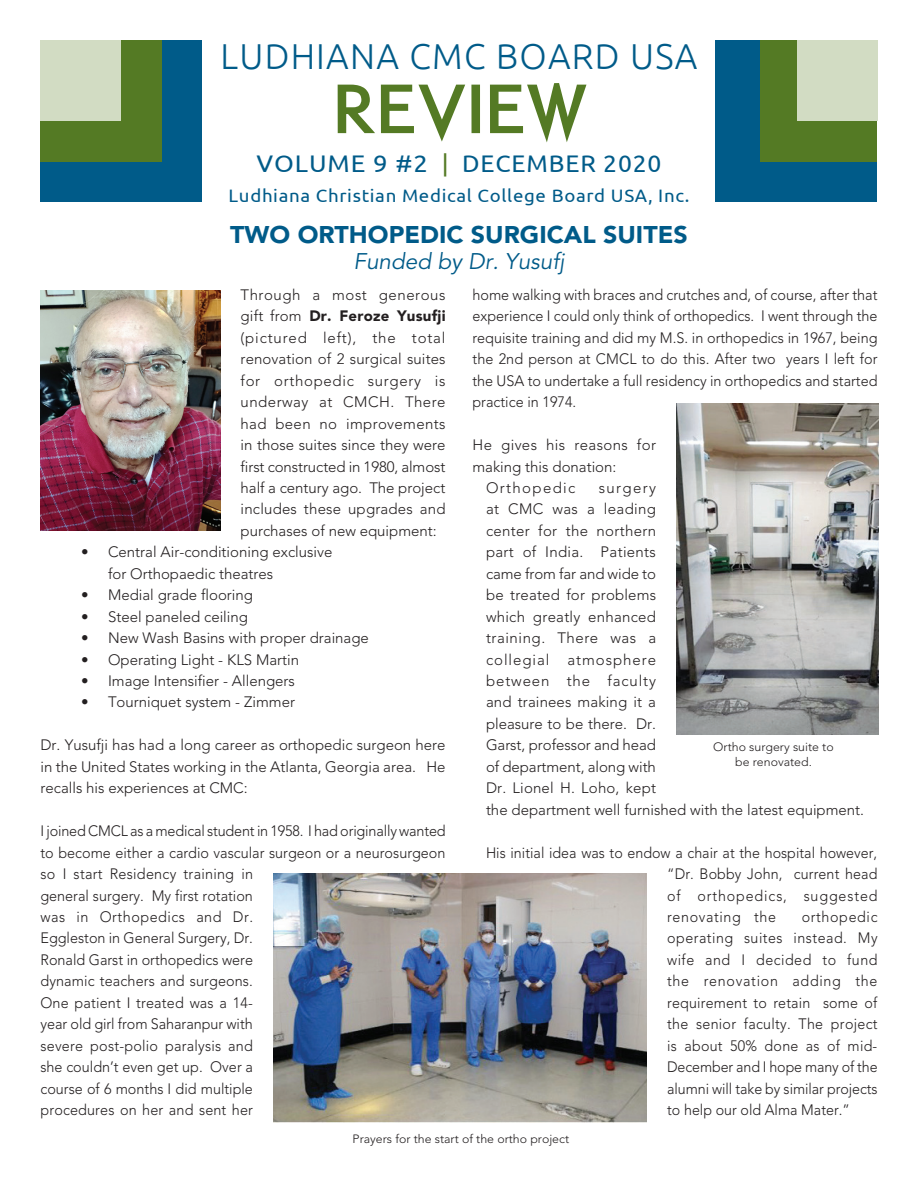
<style>
.page{position:relative;width:918px;height:1188px;background:#fff}
.page>*{position:absolute;margin:0;border:0;box-sizing:border-box;transform-origin:0 0}
.t1{font:900 79.5px "ETH";letter-spacing:.035em;color:#547a24}
.t2{font:300 36px "Ubuntu";letter-spacing:.035em;color:#005b89}
.t3{font:900 24px "Avenir LT Std";color:#005b89;scale:1.04 1}
.t4{font:24px "Ubuntu";letter-spacing:.035em;color:#005b89;scale:1.06 1}
.t5{font:italic 22.5px "Avenir LT Std";color:#005b89}
.t6{font:18px "Ubuntu";letter-spacing:.035em;color:#005b89}
.t7{font:300 15px/21.5px "Avenir LT Std";color:#231f20;text-align:justify}
.t8{font:300 15px/21.5px "Avenir LT Std";color:#231f20;scale:.96 1}
.t9{font:300 15px/21.5px "Avenir LT Std";color:#231f20;text-align:justify;scale:.95 1}
.t10{font:300 15px "Avenir LT Std";letter-spacing:.025em;color:#231f20}
.t11{font:300 15px "Avenir LT Std";letter-spacing:.09em;color:#231f20}
.t12{font:300 12px/15px "Avenir LT Std";color:#231f20;text-align:center}
.s1{color:#547a24}
.s2{font-weight:900}
</style>
<div class="page">
<div style="left:40px;top:40px;width:162px;height:162px;background:#005b89"></div>
<div style="left:40px;top:40px;width:122px;height:122px;background:#547a24"></div>
<div style="left:40px;top:40px;width:82px;height:82px;background:#d2dcc3"></div>
<div style="left:716px;top:40px;width:162px;height:162px;background:#005b89"></div>
<div style="left:760px;top:40px;width:118px;height:122px;background:#547a24"></div>
<div style="left:797px;top:40px;width:81px;height:82px;background:#d2dcc3"></div>
<img style="left:273px;top:874px;width:374px;height:249px">
<img style="left:40px;top:290px;width:180px;height:241px">
<img style="left:676px;top:404px;width:203px;height:330px">
<h2 class="t2" style="left:221px;top:34px;width:478px">LUDHIANA CMC BOARD USA</h2>
<h1 class="t1" style="left:333px;top:71px;width:254px">REVIEW</h1>
<h3 class="t4" style="left:256px;top:149px;width:384px">VOLUME 9 #2 <span class="s1">|</span> DECEMBER 2020</h3>
<p class="t6" style="left:229px;top:185px;width:462px">Ludhiana Christian Medical College Board USA, Inc.</p>
<h3 class="t3" style="left:230px;top:220px;width:441px">TWO ORTHOPEDIC SURGICAL SUITES</h3>
<h3 class="t5" style="left:354px;top:248px;width:212px">Funded by Dr. Yusufj</h3>
<p class="t7" style="left:241px;top:284px;width:207px">Through a most generous gift from <span class="s2">Dr. Feroze Yusufji </span>(pictured left), the total renovation of 2 surgical suites for orthopedic surgery is underway at CMCH. There had been no improvements in those suites since they were first constructed in 1980, almost half a century ago. The project includes these upgrades and purchases of new equipment:</p>
<p class="t7" style="left:108px;top:542px;width:226px;text-indent:-27px">• Central Air-conditioning exclusive for Orthopaedic theatres</p>
<p class="t7" style="left:81px;top:584px;width:174px">• Medial grade flooring</p>
<p class="t7" style="left:81px;top:606px;width:169px">• Steel paneled ceiling</p>
<p class="t7" style="left:81px;top:627px;width:289px">• New Wash Basins with proper drainage</p>
<p class="t7" style="left:81px;top:649px;width:220px">• Operating Light - KLS Martin</p>
<p class="t7" style="left:81px;top:670px;width:215px">• Image Intensifier - Allengers</p>
<p class="t7" style="left:81px;top:692px;width:216px">• Tourniquet system - Zimmer</p>
<p class="t7" style="left:41px;top:735px;width:407px">Dr. Yusufji has had a long career as orthopedic surgeon here in the United States working in the Atlanta, Georgia area. He recalls his experiences at CMC:</p>
<p class="t8" style="left:40px;top:820px;width:424px">I joined CMCL as a medical student in 1958. I had originally wanted to become either a cardio vascular surgeon or a neurosurgeon so I start Residency training in<br>general surgery. My first rotation<br>was in Orthopedics and Dr.<br>Eggleston in General Surgery, Dr.<br>Ronald Garst in orthopedics were<br>dynamic teachers and surgeons.<br>One patient I treated was a 14-<br>year old girl from Saharanpur with<br>severe post-polio paralysis and<br>she couldn’t even get up. Over a<br>course of 6 months I did multiple<br>procedures on her and sent her</p>
<p class="t8" style="left:472px;top:284px;width:423px;text-align:justify">home walking with braces and crutches and, of course, after that experience I could only think of orthopedics. I went through the requisite training and did my M.S. in orthopedics in 1967, being the 2nd person at CMCL to do this. After two years I left for the USA to undertake a full residency in orthopedics and started practice in 1974.</p>
<p class="t10" style="left:472px;top:436px;width:185px">He gives his reasons for</p>
<p class="t7" style="left:472px;top:456px;width:145px">making this donation:</p>
<p class="t11" style="left:486px;top:479px;width:91px">Orthopedic</p>
<p class="t7" style="left:486px;top:477px;width:380px;text-align:left;text-indent:113px">surgery<br>at CMC was a leading<br>center for the northern<br>part of India. Patients<br>came from far and wide to<br>be treated for problems<br>which greatly enhanced<br>training. There was a<br>collegial atmosphere<br>between the faculty<br>and trainees making it a<br>pleasure to be there. Dr.<br>Garst, professor and head<br>of department, along with<br>Dr. Lionel H. Loho, kept<br>the department well furnished with the latest equipment.</p>
<p class="t9" style="left:667px;top:842px;width:223px;text-indent:-181px">His initial idea was to endow a chair at the hospital however, “Dr. Bobby John, current head of orthopedics, suggested renovating the</p>
<p class="t12" style="left:713px;top:740px;width:122px">Ortho surgery suite to be renovated.</p>
<p class="t9" style="left:667px;top:906px;width:223px;text-indent:135px">orthopedic operating suites instead. My wife and I decided to fund the renovation adding the requirement to retain some of the senior faculty. The project is about 50% done as of mid-December and I hope many of the alumni will take by similar projects to help our old Alma Mater.”</p>
<p class="t12" style="left:353px;top:1131px;width:218px">Prayers for the start of the ortho project</p>
</div>
